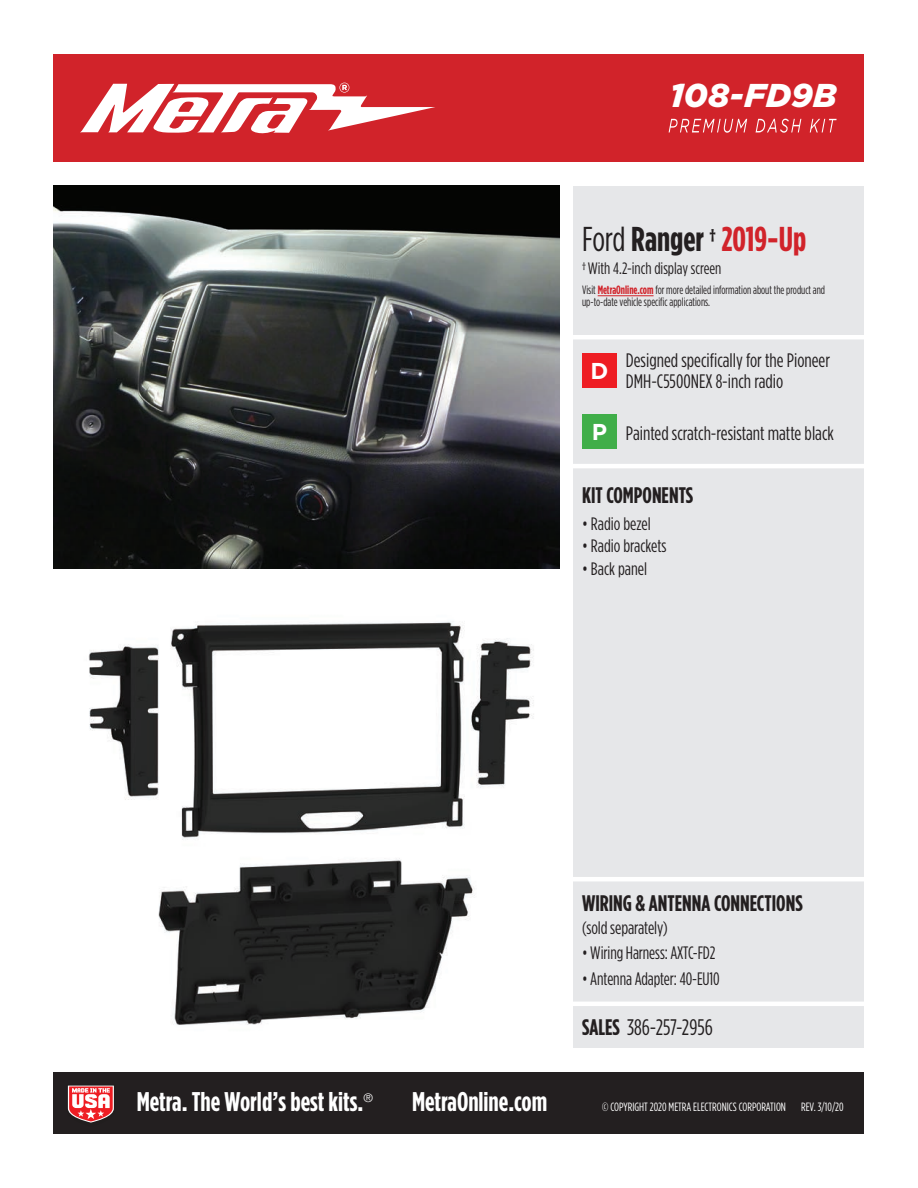
<style>
.page{position:relative;width:918px;height:1188px;background:#fff}
.page>*{position:absolute;margin:0;border:0;box-sizing:border-box;transform-origin:0 0}
.t1{font:700 34.5px "Gotham Condensed";color:#d1232a}
.t2{font:italic 900 33px "Gotham";color:#fff}
.t3{font:700 27px "Gotham Condensed";color:#fff}
.t4{font:700 22.95px "Gotham";color:#fff}
.t5{font:700 22.5px "Gotham Condensed";color:#231f20}
.t6{font:22.5px "Gotham Condensed";color:#231f20}
.t7{font:19.5px/21px "Gotham Condensed";color:#231f20}
.t8{font:18px "Gotham Condensed";letter-spacing:-.005em;color:#231f20}
.t9{font:18px "Gotham Condensed";letter-spacing:-.005em;color:#231f20;scale:.96 1}
.t10{font:16.5px "Gotham Condensed";color:#231f20}
.t11{font:12px/12px "Gotham Condensed";color:#231f20;scale:.93 1}
.t12{font:12px "Gotham Condensed";color:#fff}
.t13{font:300 12px "Helvetica Neue";color:#fff}
.s1{font-weight:400;color:#231f20}
.s2{color:#231f20}
.s3{font-size:27px;color:#231f20}
.s4{font-weight:700;color:#d1232a}
.s5{font-weight:700}
</style>
<div class="page">
<div style="left:53px;top:1072px;width:810px;height:62px;background:#231f20"></div>
<div style="left:53px;top:54px;width:810px;height:108px;background:#d1232a"></div>
<svg style="left:80px;top:83px;width:355px;height:51px"></svg>
<svg style="left:669px;top:119px;width:168px;height:14px"></svg>
<div style="left:573px;top:186px;width:290px;height:862px;background:#e6e7e9"></div>
<svg style="left:67px;top:1085px;width:47px;height:38px"></svg>
<img style="left:88px;top:621px;width:446px;height:404px">
<hr style="left:573px;top:335px;width:295px;height:4px;background:#fff">
<hr style="left:572px;top:464px;width:294px;height:4px;background:#fff">
<hr style="left:572px;top:877px;width:294px;height:4px;background:#fff">
<hr style="left:572px;top:1002px;width:294px;height:4px;background:#fff">
<hr style="left:598px;top:296px;width:56px;height:1px;background:#d1232a">
<img style="left:53px;top:186px;width:506px;height:382px">
<div style="left:582px;top:353px;width:35px;height:35px;background:#ee1d23"></div>
<div style="left:582px;top:415px;width:35px;height:34px;background:#40ae49"></div>
<h2 class="t2" style="left:670px;top:77px;width:168px">108-FD9B</h2>
<h1 class="t1" style="left:582px;top:219px;width:226px"><span class="s1">Ford</span> <span class="s2">Ranger</span> <span class="s3">†</span> 2019-Up</h1>
<p class="t11" style="left:582px;top:284px;width:263px">Visit <span class="s4">MetraOnline.com</span> for more detailed information about the product and up-to-date vehicle specific applications.</p>
<h3 class="t10" style="left:582px;top:260px;width:141px">†With 4.2-inch display screen</h3>
<h3 class="t4" style="left:591px;top:357px;width:19px">D</h3>
<h3 class="t4" style="left:592px;top:419px;width:17px">P</h3>
<h3 class="t7" style="left:626px;top:350px;width:206px">Designed specifically for the Pioneer<br>DMH-C5500NEX 8-inch radio</h3>
<h3 class="t7" style="left:626px;top:422px;width:210px">Painted scratch-resistant matte black</h3>
<h3 class="t5" style="left:582px;top:482px;width:113px">KIT COMPONENTS</h3>
<h3 class="t8" style="left:582px;top:514px;width:70px">• Radio bezel</h3>
<h3 class="t8" style="left:582px;top:536px;width:86px">• Radio brackets</h3>
<h3 class="t8" style="left:582px;top:559px;width:67px">• Back panel</h3>
<h3 class="t5" style="left:582px;top:891px;width:222px">WIRING &amp; ANTENNA CONNECTIONS</h3>
<h3 class="t8" style="left:582px;top:918px;width:87px">(sold separately)</h3>
<h3 class="t9" style="left:582px;top:943px;width:140px">• Wiring Harness: AXTC-FD2</h3>
<h3 class="t9" style="left:582px;top:969px;width:145px">• Antenna Adapter: 40-EU10</h3>
<h3 class="t6" style="left:582px;top:1015px;width:132px"><span class="s5">SALES</span> 386-257-2956</h3>
<h3 class="t3" style="left:137px;top:1087px;width:228px">Metra. The World’s best kits.</h3>
<p class="t13" style="left:363px;top:1091px;width:11px">®</p>
<h3 class="t3" style="left:412px;top:1087px;width:137px">MetraOnline.com</h3>
<p class="t12" style="left:602px;top:1100px;width:185px">© COPYRIGHT 2020 METRA ELECTRONICS CORPORATION</p>
<p class="t12" style="left:801px;top:1100px;width:44px">REV. 3/10/20</p>
</div>
